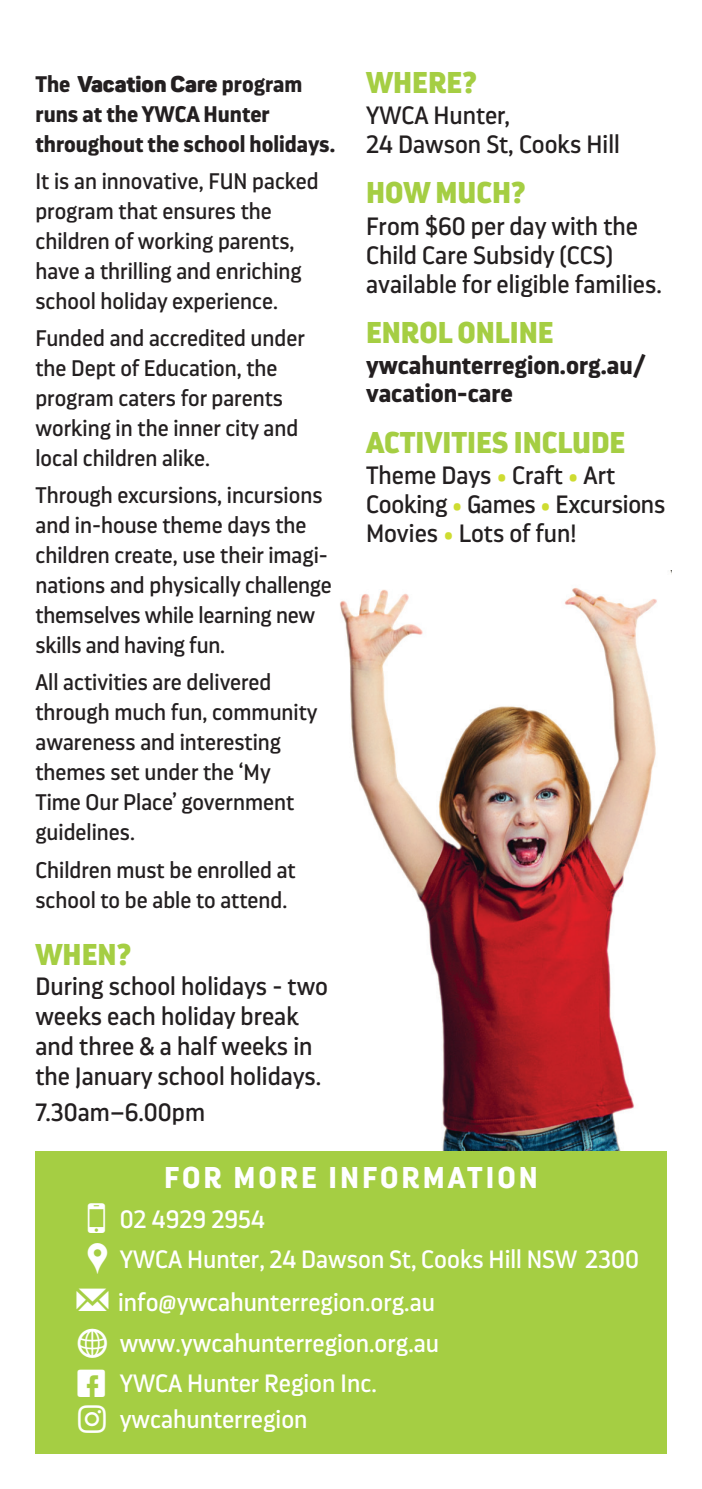
<style>
.page{position:relative;width:702px;height:1489px;background:#fff}
.page>*{position:absolute;margin:0;border:0;box-sizing:border-box;transform-origin:0 0}
.t1{font:900 30px "Darwin Pro";color:#a5ce43}
.t2{font:700 30px "Darwin Pro";color:#fff}
.t3{font:25px/30px "Darwin Pro";color:#231f20}
.t4{font:25px/40px "Darwin Pro";color:#fff}
.t5{font:700 25px/28.5px "Darwin Pro";color:#231f20}
.t6{font:22.5px/30px "Darwin Pro";color:#231f20}
.t7{font:700 22.5px/30px "Darwin Pro";color:#231f20}
.t8{font:900 22.5px "Panton";color:#231f20}
.s1{font-family:"Darwin Pro";font-weight:700}
.s2{color:#cedc31}
.s3{font-family:"Modern Pictograms";font-size:45px}
</style>
<div class="page">
<img style="left:340px;top:571px;width:331px;height:594px">
<div style="left:35px;top:1151px;width:631px;height:302px;background:#a5ce43"></div>
<p class="t8" style="left:35px;top:70px;width:268px"><span class="s1">The</span> Vacation Care <span class="s1">program</span></p>
<p class="t7" style="left:35px;top:98px;width:301px">runs at the YWCA Hunter throughout the school holidays.</p>
<p class="t6" style="left:35px;top:166px;width:285px">It is an innovative, FUN packed program that ensures the children of working parents, have a thrilling and enriching school holiday experience.</p>
<p class="t6" style="left:35px;top:323px;width:271px">Funded and accredited under the Dept of Education, the program caters for parents working in the inner city and local children alike.</p>
<p class="t6" style="left:35px;top:480px;width:298px">Through excursions, incursions and in-house theme days the children create, use their imagi&shy;nations and physically challenge themselves while learning new skills and having fun.</p>
<p class="t6" style="left:35px;top:667px;width:284px">All activities are delivered through much fun, community awareness and interesting themes set under the ‘My<br>Time Our Place’ government guidelines.</p>
<p class="t6" style="left:35px;top:854px;width:262px">Children must be enrolled at school to be able to attend.</p>
<h1 class="t1" style="left:35px;top:932px;width:97px">WHEN?</h1>
<p class="t3" style="left:35px;top:970px;width:294px">During school holidays - two weeks each holiday break and three &amp; a half weeks in the January school holidays.</p>
<p class="t3" style="left:35px;top:1096px;width:171px">7.30am–6.00pm</p>
<h1 class="t1" style="left:366px;top:61px;width:112px">WHERE?</h1>
<p class="t3" style="left:366px;top:101px;width:255px;line-height:28.8px">YWCa Hunter,<br>24 Dawson st, Cooks Hill</p>
<h1 class="t1" style="left:366px;top:171px;width:161px">HOW MUCH?</h1>
<p class="t3" style="left:366px;top:211px;width:297px;line-height:29.2px">From $60 per day with the<br>Child Care subsidy (CCs) available for eligible families.</p>
<h1 class="t1" style="left:366px;top:311px;width:189px">ENROL ONLINE</h1>
<p class="t5" style="left:366px;top:350px;width:281px">ywcahunterregion.org.au/ vacation-care</p>
<h1 class="t1" style="left:366px;top:420px;width:261px">ACTIVITIES INCLUDE</h1>
<p class="t3" style="left:366px;top:460px;width:301px;line-height:29px">theme Days <span class="s2">•</span> Craft <span class="s2">•</span> art<br>Cooking <span class="s2">•</span> games <span class="s2">•</span> excursions<br>Movies <span class="s2">•</span> Lots of fun!</p>
<h1 class="t2" style="left:164px;top:1156px;width:114px">For more</h1>
<h1 class="t2" style="left:328px;top:1156px;width:19px">infor</h1>
<h1 class="t2" style="left:423px;top:1156px;width:44px">mation</h1>
<p class="t4" style="left:83px;top:1198px;width:557px"><span class="s3">O</span> 02 4929 2954<br><span class="s3">,</span> YWCa Hunter, 24 Dawson st, Cooks Hill NsW 2300</p>
<p class="t4" style="left:72px;top:1281px;width:364px"><span class="s3">m</span> info@ywcahunterregion.org.au</p>
<p class="t4" style="left:73px;top:1322px;width:367px"><span class="s3">w</span> www.ywcahunterregion.org.au<br><span class="s3">G</span> YWCa Hunter region Inc.</p>
<p class="t4" style="left:120px;top:1398px;width:189px">ywcahunterregion</p>
</div>
